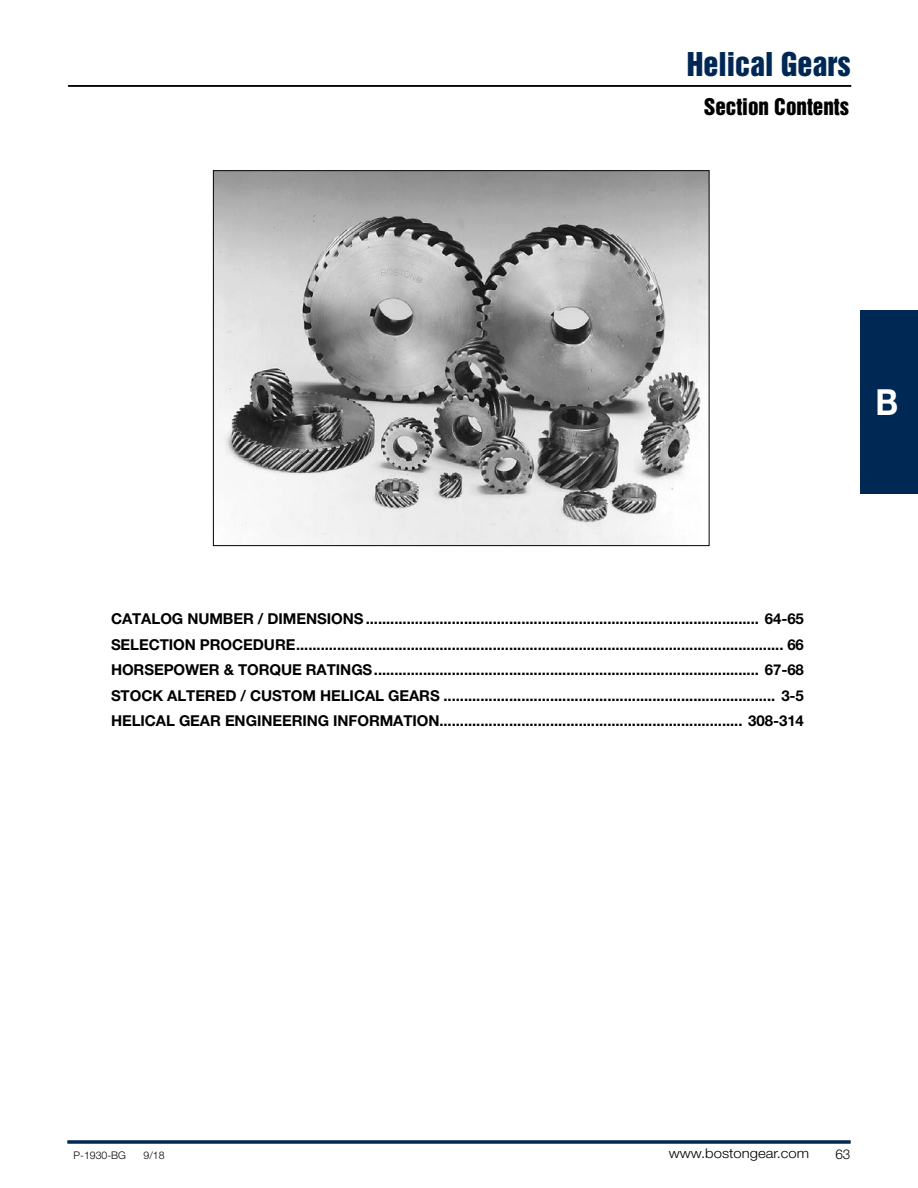
<style>
.page{position:relative;width:918px;height:1188px;background:#fff}
.page>*{position:absolute;margin:0;border:0;box-sizing:border-box;transform-origin:0 0}
.t1{font:700 36px "Helvetica Neue LT Std";color:#fff;scale:.9 1}
.t2{font:30px "Helvetica Inserat LT Std";color:#002855}
.t3{font:21px "Helvetica Inserat LT Std";color:#000}
.text_11_13{font:700 15px "Helvetica Neue LT Std";letter-spacing:-.005em;color:#000}
.t4{font:300 13.5px "Helvetica Neue LT Std";color:#000;scale:1.1 1}
.t5{font:300 13.5px "Helvetica Neue LT Std";color:#000}
.t6{font:300 10.5px "Helvetica Neue LT Std";color:#000}
</style>
<div class="page">
<div style="left:860px;top:310px;width:58px;height:184px;background:#002855"></div>
<hr style="left:68px;top:85px;width:783px;height:2px;background:#000">
<hr style="left:68px;top:1140px;width:782px;height:3px;background:#002855">
<div style="left:72px;top:585px;width:774px;height:174px;border:3px solid #fff;border-radius:27px"></div>
<img style="left:215px;top:172px;width:493px;height:372px">
<p class="t2" style="left:687px;top:46px;width:166px">Helical Gears</p>
<p class="t3" style="left:704px;top:94px;width:147px">Section Contents</p>
<h1 class="t1" style="left:875px;top:380px;width:27px">B</h1>
<p class="text_11_13" style="left:111px;top:609px;width:694px">CATALOG NUMBER / DIMENSIONS................................................................................................ 64-65</p>
<p class="text_11_13" style="left:111px;top:635px;width:694px">SELECTION PROCEDURE....................................................................................................................... 66</p>
<p class="text_11_13" style="left:111px;top:660px;width:694px">HORSEPOWER &amp; TORQUE RATINGS.............................................................................................. 67-68</p>
<p class="text_11_13" style="left:111px;top:686px;width:694px">STOCK ALTERED / CUSTOM HELICAL GEARS ................................................................................. 3-5</p>
<p class="text_11_13" style="left:111px;top:711px;width:694px">HELICAL GEAR ENGINEERING INFORMATION.......................................................................... 308-314</p>
<p class="t6" style="left:74px;top:1149px;width:54px">P-1930-BG</p>
<p class="t6" style="left:144px;top:1149px;width:23px">9/18</p>
<p class="t4" style="left:669px;top:1145px;width:129px">www.bostongear.com</p>
<p class="t5" style="left:835px;top:1146px;width:17px">63</p>
</div>
